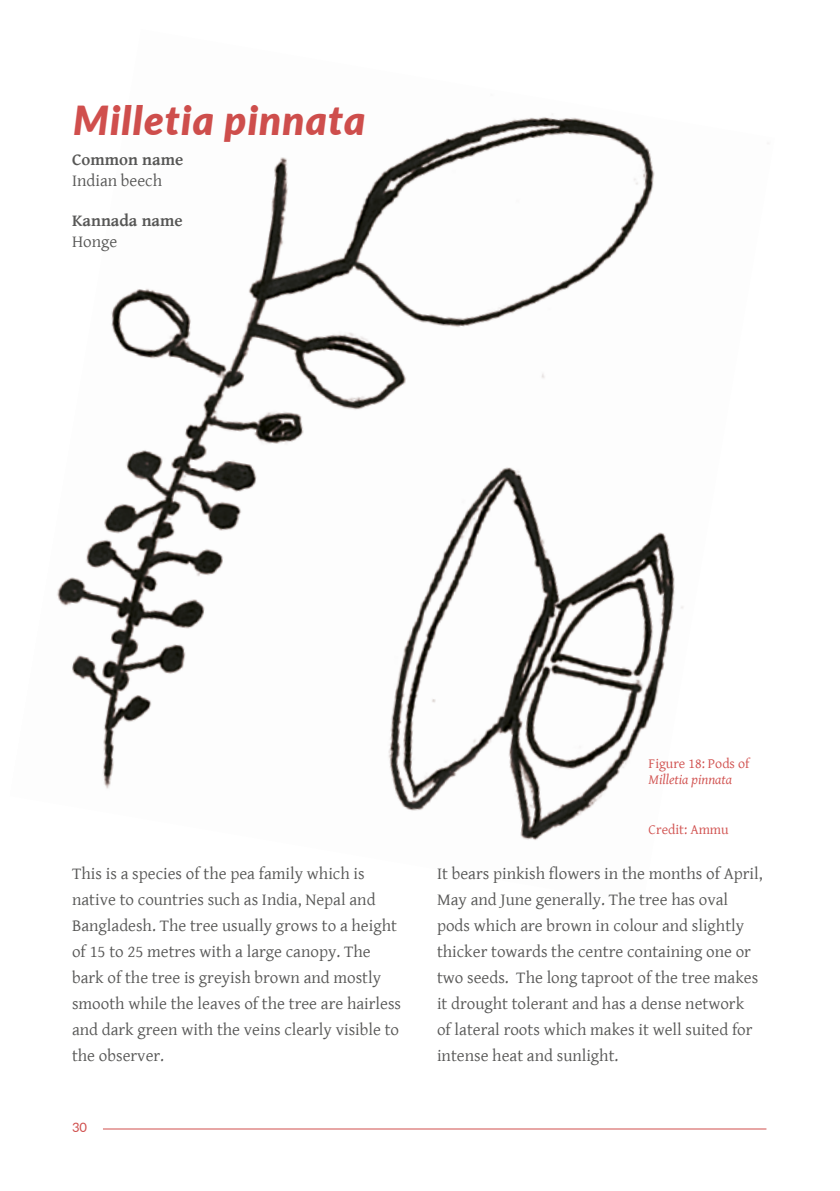
<style>
.page{position:relative;width:840px;height:1191px;background:#fff}
.page>*{position:absolute;margin:0;border:0;box-sizing:border-box;transform-origin:0 0}
.t1{font:italic 900 40px "Lato";letter-spacing:.03em;color:#d04f4d}
.t2{font:17px/26px "Gentium Basic";color:#575756}
.t3{font:700 17px "Gentium Basic";color:#575756}
.t4{font:14px "Gentium Basic";color:#d04f4d}
.t5{font:italic 14px "Gentium Basic";color:#d04f4d}
.t6{font:13px "Lato";color:#d04f4d}
</style>
<div class="page">
<hr style="left:103px;top:1128px;width:663px;height:1px;background:#d04f4d">
<img style="left:57px;top:114px;width:712px;height:726px">
<h1 class="t1" style="left:73px;top:90px;width:293px">Milletia pinnata</h1>
<p class="t3" style="left:72px;top:147px;width:113px">Common name</p>
<p class="t2" style="left:72px;top:167px;width:91px">Indian beech</p>
<p class="t3" style="left:72px;top:208px;width:112px">Kannada name</p>
<p class="t2" style="left:72px;top:228px;width:47px">Honge</p>
<p class="t2" style="left:72px;top:860px;width:330px">This is a species of the pea family which is native to countries such as India, Nepal and Bangladesh. The tree usually grows to a height of 15 to 25 metres with a large canopy. The bark of the tree is greyish brown and mostly smooth while the leaves of the tree are hairless and dark green with the veins clearly visible to the observer.</p>
<p class="t6" style="left:72px;top:1117px;width:17px">30</p>
<p class="t4" style="left:648px;top:752px;width:102px">Figure 18: Pods of</p>
<p class="t5" style="left:648px;top:769px;width:85px">Milletia pinnata</p>
<p class="t4" style="left:648px;top:819px;width:81px">Credit: Ammu</p>
<p class="t2" style="left:437px;top:860px;width:327px">It bears pinkish flowers in the months of April, May and June generally. The tree has oval pods which are brown in colour and slightly thicker towards the centre containing one or two seeds. The long taproot of the tree makes it drought tolerant and has a dense network<br>of lateral roots which makes it well suited for intense heat and sunlight.</p>
</div>
